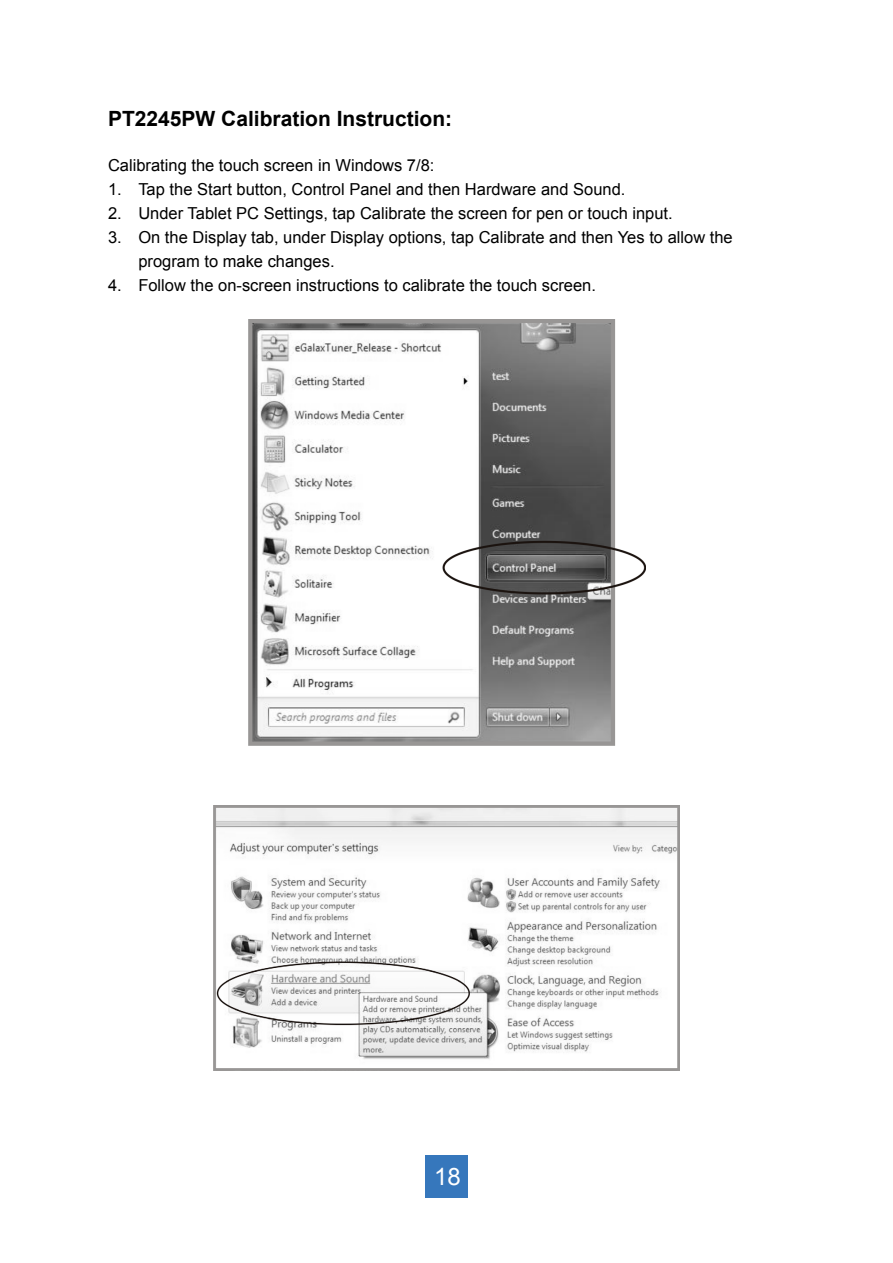
<style>
.page{position:relative;width:893px;height:1263px;background:#fff}
.page>*{position:absolute;margin:0;border:0;box-sizing:border-box;transform-origin:0 0}
.t1{font:24px "Arial";color:#fff}
.Subhead_2{font:700 21px "Arial";color:#000}
.Body_text{font:16.5px "Arial";color:#000}
</style>
<div class="page">
<div style="left:425px;top:1155px;width:43px;height:43px;background:#3677bc"></div>
<img style="left:248px;top:320px;width:398px;height:426px">
<img style="left:214px;top:806px;width:466px;height:265px">
<p class="Subhead_2" style="left:108px;top:105px;width:346px">PT2245PW Calibration Instruction:</p>
<p class="Body_text" style="left:108px;top:154px;width:328px">Calibrating the touch screen in Windows 7/8:</p>
<p class="Body_text" style="left:108px;top:178px;width:519px">1. Tap the Start button, Control Panel and then Hardware and Sound.</p>
<p class="Body_text" style="left:108px;top:202px;width:566px">2. Under Tablet PC Settings, tap Calibrate the screen for pen or touch input.</p>
<p class="Body_text" style="left:108px;top:226px;width:626px">3. On the Display tab, under Display options, tap Calibrate and then Yes to allow the</p>
<p class="Body_text" style="left:138px;top:250px;width:198px">program to make changes.</p>
<p class="Body_text" style="left:108px;top:274px;width:489px">4. Follow the on-screen instructions to calibrate the touch screen.</p>
<p class="t1" style="left:434px;top:1161px;width:28px">18</p>
</div>
